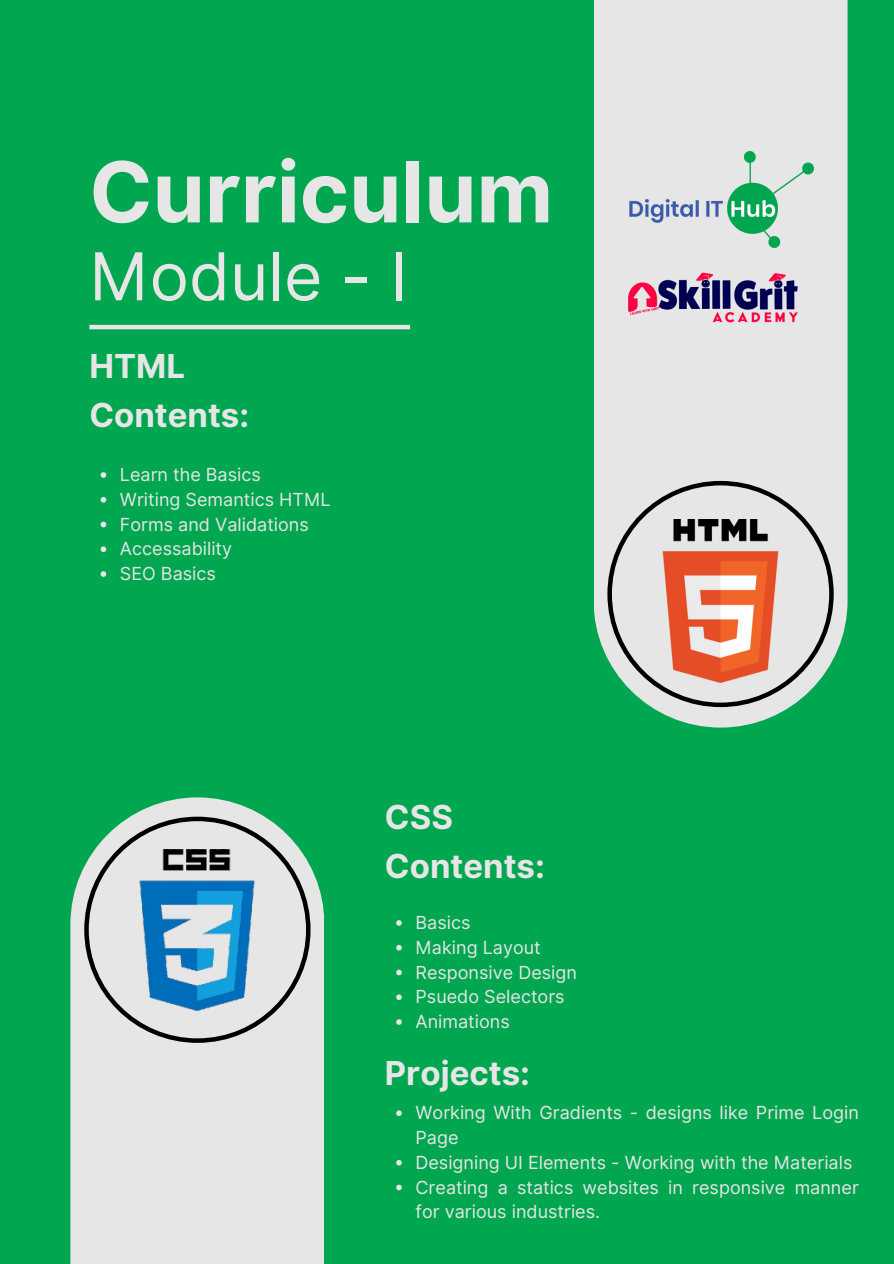
<style>
.page{position:relative;width:894px;height:1264px;background:#fff}
.page>*{position:absolute;margin:0;border:0;box-sizing:border-box;transform-origin:0 0}
.t1{font:700 84px "Inter";color:#e6e6e6}
.t2{font:66px "Inter";color:#e6e6e6}
.t3{font:700 33px "Inter";color:#e6e6e6}
.t4{font:18px/24.8px "Inter";color:#e6e6e6}
</style>
<div class="page">
<div style="left:0;top:0;width:893px;height:1263px;background:#01a650"></div>
<div style="left:594px;top:0;width:253px;height:727px;background:#e6e6e6"></div>
<div style="left:70px;top:797px;width:254px;height:466px;background:#e6e6e6"></div>
<hr style="left:89px;top:325px;width:321px;height:4px;background:#e6e6e6">
<svg style="left:607px;top:481px;width:226px;height:226px;background:#b9c5bf"></svg>
<img style="left:639px;top:520px;width:162px;height:162px">
<svg style="left:84px;top:816px;width:226px;height:226px"></svg>
<img style="left:133px;top:849px;width:129px;height:161px">
<svg style="left:101px;top:472px;width:5px;height:6px"></svg>
<svg style="left:101px;top:497px;width:5px;height:5px"></svg>
<svg style="left:101px;top:521px;width:5px;height:6px"></svg>
<svg style="left:101px;top:546px;width:5px;height:6px"></svg>
<svg style="left:101px;top:571px;width:5px;height:6px"></svg>
<svg style="left:396px;top:920px;width:5px;height:5px"></svg>
<svg style="left:396px;top:945px;width:5px;height:5px"></svg>
<svg style="left:396px;top:969px;width:5px;height:6px"></svg>
<svg style="left:396px;top:994px;width:5px;height:6px"></svg>
<svg style="left:396px;top:1019px;width:5px;height:5px"></svg>
<svg style="left:396px;top:1110px;width:5px;height:5px"></svg>
<svg style="left:396px;top:1160px;width:5px;height:5px"></svg>
<svg style="left:396px;top:1184px;width:5px;height:6px"></svg>
<img style="left:628px;top:152px;width:184px;height:95px">
<img style="left:628px;top:264px;width:173px;height:71px">
<h4 class="t1" style="left:89px;top:142px;width:465px">Curriculum</h4>
<h3 class="t2" style="left:89px;top:237px;width:319px">Module - I</h3>
<p class="t3" style="left:89px;top:346px;width:97px">HTML</p>
<p class="t3" style="left:89px;top:395px;width:161px">Contents:</p>
<p class="t4" style="left:120px;top:462px;width:142px">Learn the Basics</p>
<p class="t4" style="left:120px;top:487px;width:212px">Writing Semantics HTML</p>
<p class="t4" style="left:120px;top:512px;width:190px">Forms and Validations</p>
<p class="t4" style="left:120px;top:536px;width:114px">Accessability</p>
<p class="t4" style="left:120px;top:561px;width:97px">SEO Basics</p>
<p class="t3" style="left:385px;top:797px;width:70px">CSS</p>
<p class="t3" style="left:385px;top:846px;width:161px">Contents:</p>
<p class="t4" style="left:415px;top:910px;width:56px">Basics</p>
<p class="t4" style="left:415px;top:935px;width:127px">Making Layout</p>
<h3 class="t4" style="left:415px;top:959px;width:163px">Responsive Design</h3>
<h4 class="t4" style="left:415px;top:984px;width:150px">Psuedo Selectors</h4>
<p class="t4" style="left:415px;top:1009px;width:96px">Animations</p>
<p class="t3" style="left:385px;top:1053px;width:146px">Projects:</p>
<p class="t4" style="left:415px;top:1100px;width:444px">Working With Gradients - designs like Prime Login<br>Page</p>
<h4 class="t4" style="left:415px;top:1149px;width:438px">Designing UI Elements - Working with the Materials</h4>
<p class="t4" style="left:415px;top:1174px;width:444px">Creating a statics websites in responsive manner for various industries.</p>
</div>
